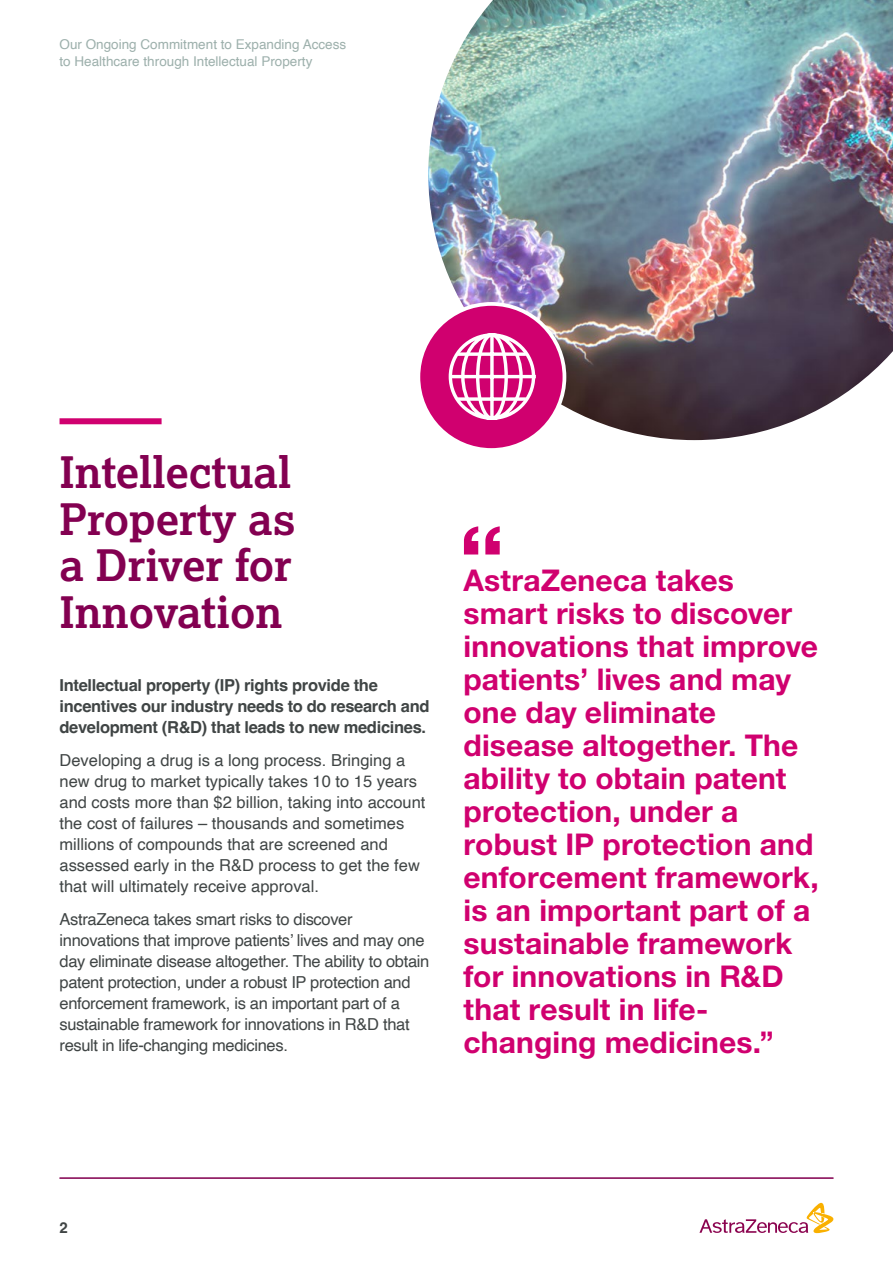
<style>
.page{position:relative;width:893px;height:1263px;background:#fff}
.page>*{position:absolute;margin:0;border:0;box-sizing:border-box;transform-origin:0 0}
.t1{font:700 43.5px/46.5px "Lexia";color:#830051;text-align:justify}
.t2{font:700 30px/33px "Helvetica Neue";letter-spacing:.005em;color:#d0006f}
.t3{font:16.5px/21px "Helvetica";letter-spacing:-.02em;color:#404545}
.t4{font:16.5px/21px "Helvetica";color:#404545}
.t5{font:700 16.5px/21px "Helvetica";letter-spacing:-.02em;color:#404545}
.t6{font:700 15px "Helvetica";color:#404545}
.t7{font:13.5px/16.5px "Helvetica";color:#9db0ac}
</style>
<div class="page">
<svg style="left:699px;top:1203px;width:134px;height:30px"></svg>
<hr style="left:60px;top:1177px;width:773px;height:1px;background:#830051">
<div style="left:60px;top:418px;width:102px;height:6px;background:#d0006f"></div>
<hr style="left:60px;top:1178px;width:773px;height:1px;background:#830051">
<svg style="left:464px;top:526px;width:36px;height:28px"></svg>
<img style="left:428px;top:0;width:465px;height:441px">
<div style="left:418px;top:304px;width:146px;height:146px;background:#d0006f;border-radius:50%"></div>
<div style="left:416px;top:302px;width:150px;height:150px;border:4px solid #fff;border-radius:50%"></div>
<svg style="left:448px;top:333px;width:88px;height:87px"></svg>
<div style="left:476px;top:333px;width:32px;height:87px;border:3px solid #fff;border-radius:50%"></div>
<svg style="left:490px;top:336px;width:4px;height:81px"></svg>
<hr style="left:452px;top:375px;width:84px;height:3px;background:#fff">
<svg style="left:458px;top:352px;width:68px;height:4px"></svg>
<svg style="left:458px;top:397px;width:68px;height:4px"></svg>
<p class="t7" style="left:60px;top:37px;width:288px">Our Ongoing Commitment to Expanding Access to Healthcare through Intellectual Property</p>
<h1 class="t1" style="left:60px;top:448px;width:238px">Intellectual Property as a Driver for Innovation</h1>
<p class="t5" style="left:60px;top:677px;width:371px">Intellectual property (IP) rights provide the incentives our industry needs to do research and development (R&amp;D) that leads to new medicines.</p>
<p class="t4" style="left:60px;top:750px;width:367px">Developing a drug is a long process. Bringing a new drug to market typically takes 10 to 15 years and costs more than $2 billion, taking into account the cost of failures – thousands and sometimes millions of compounds that are screened and assessed early in the R&amp;D process to get the few that will ultimately receive approval.</p>
<p class="t3" style="left:60px;top:909px;width:371px">AstraZeneca takes smart risks to discover innovations that improve patients’ lives and may one day eliminate disease altogether. The ability to obtain patent protection, under a robust IP protection and enforcement framework, is an important part of a sustainable framework for innovations in R&amp;D that result in life-changing medicines.</p>
<p class="t2" style="left:463px;top:564px;width:357px">AstraZeneca takes smart risks to discover innovations that improve patients’ lives and may one day eliminate disease altogether. The ability to obtain patent protection, under a robust IP protection and enforcement framework, is an important part of a sustainable framework for innovations in R&amp;D that result in life&shy;changing medicines.”</p>
<p class="t6" style="left:60px;top:1219px;width:10px">2</p>
</div>
